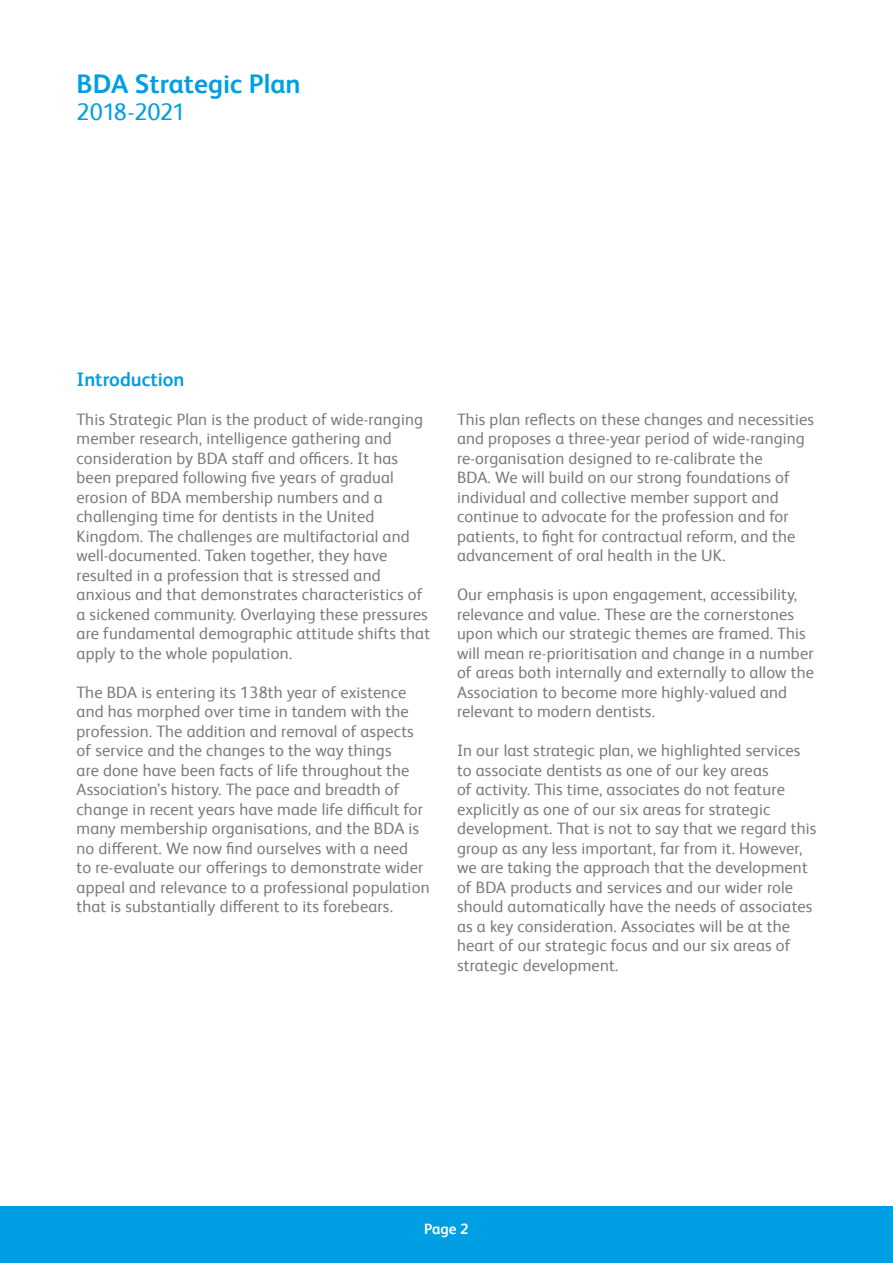
<style>
.page{position:relative;width:893px;height:1263px;background:#fff}
.page>*{position:absolute;margin:0;border:0;box-sizing:border-box;transform-origin:0 0}
.t1{font:700 27px "FS Albert Pro";color:#009fe3}
.t2{font:24px "FS Albert Pro";letter-spacing:-.015em;color:#009fe3}
.t3{font:700 19.5px "FS Albert Pro";color:#009fe3}
.t4{font:16.5px/19.5px "FS Albert Pro";letter-spacing:.01em;color:#7c7b7b}
.t5{font:700 15px "FS Albert Pro";color:#fff}
</style>
<div class="page">
<div style="left:0;top:1206px;width:893px;height:57px;background:#009fe3"></div>
<h1 class="t1" style="left:77px;top:65px;width:226px">BDA Strategic Plan</h1>
<h2 class="t2" style="left:77px;top:95px;width:111px">2018-2021</h2>
<p class="t3" style="left:77px;top:365px;width:110px">Introduction</p>
<p class="t4" style="left:77px;top:408px;width:355px">This Strategic Plan is the product of wide-ranging member research, intelligence gathering and consideration by BDA staff and officers. It has been prepared following five years of gradual erosion of BDA membership numbers and a challenging time for dentists in the United Kingdom. The challenges are multifactorial and well-documented. Taken together, they have resulted in a profession that is stressed and anxious and that demonstrates characteristics of a sickened community. Overlaying these pressures are fundamental demographic attitude shifts that apply to the whole population.</p>
<p class="t4" style="left:77px;top:681px;width:354px">The BDA is entering its 138th year of existence and has morphed over time in tandem with the profession. The addition and removal of aspects of service and the changes to the way things<br>are done have been facts of life throughout the Association’s history. The pace and breadth of change in recent years have made life difficult for many membership organisations, and the BDA is no different. We now find ourselves with a need<br>to re-evaluate our offerings to demonstrate wider appeal and relevance to a professional population that is substantially different to its forebears.</p>
<p class="t4" style="left:457px;top:408px;width:359px">This plan reflects on these changes and necessities and proposes a three-year period of wide-ranging re-organisation designed to re-calibrate the<br>BDA. We will build on our strong foundations of individual and collective member support and continue to advocate for the profession and for patients, to fight for contractual reform, and the advancement of oral health in the UK.</p>
<p class="t4" style="left:457px;top:584px;width:358px">Our emphasis is upon engagement, accessibility, relevance and value. These are the cornerstones upon which our strategic themes are framed. This will mean re-prioritisation and change in a number of areas both internally and externally to allow the Association to become more highly-valued and relevant to modern dentists.</p>
<p class="t4" style="left:457px;top:740px;width:361px">In our last strategic plan, we highlighted services to associate dentists as one of our key areas<br>of activity. This time, associates do not feature explicitly as one of our six areas for strategic development. That is not to say that we regard this group as any less important, far from it. However, we are taking the approach that the development of BDA products and services and our wider role should automatically have the needs of associates as a key consideration. Associates will be at the heart of our strategic focus and our six areas of strategic development.</p>
<p class="t5" style="left:424px;top:1218px;width:46px">Page 2</p>
</div>
